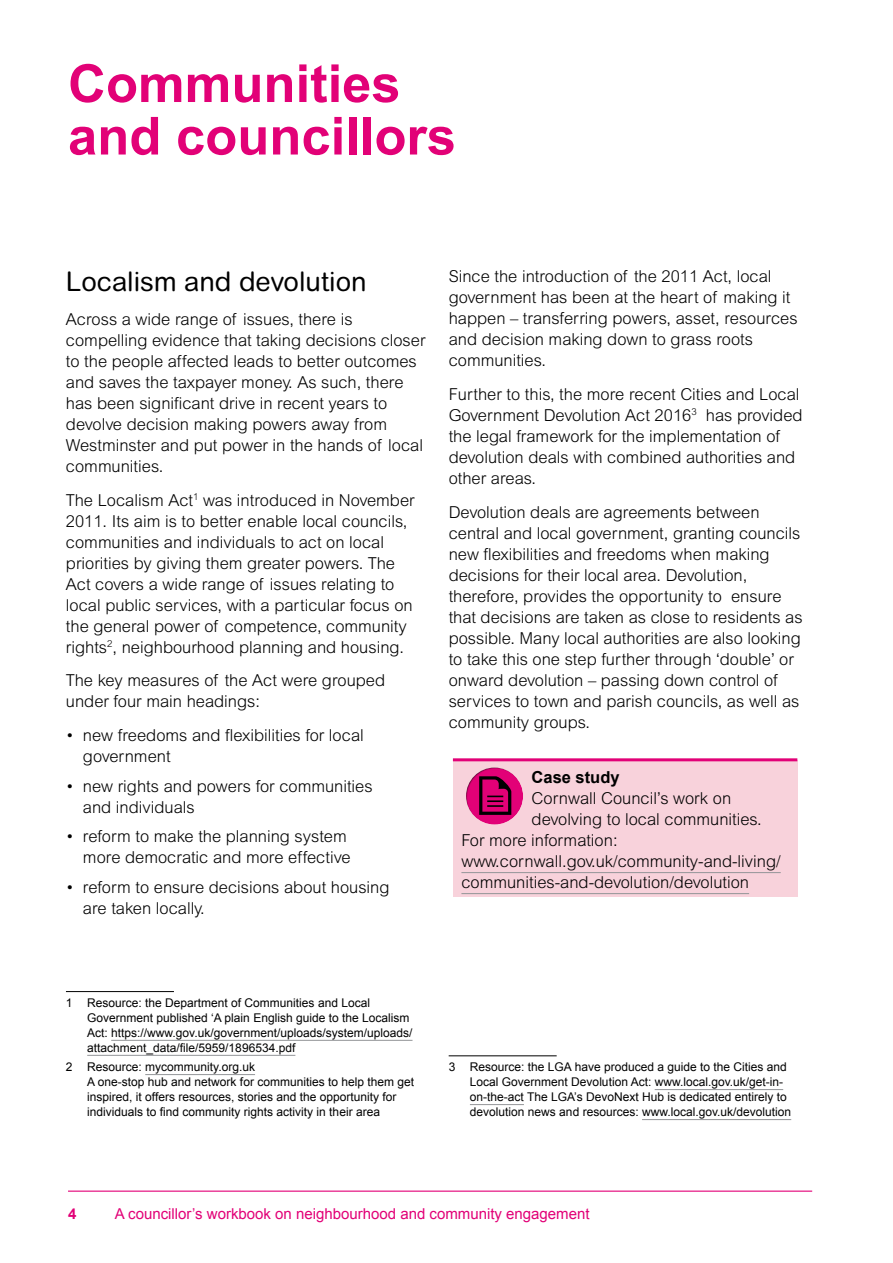
<style>
.page{position:relative;width:893px;height:1263px;background:#fff}
.page>*{position:absolute;margin:0;border:0;box-sizing:border-box;transform-origin:0 0}
.t1{font:700 52.5px/52.5px "Arial";color:#e20177}
.t2{font:27px "Arial Rounded MT";color:#000}
.t3{font:300 16.5px/21px "Arial MT Std";color:#000}
.t4{font:700 16.5px "Arial";color:#000}
.t5{font:15px "Arial";color:#e20177}
.t6{font:700 15px "Arial";color:#e20177}
.t7{font:12px/15px "Arial";color:#000}
</style>
<div class="page">
<hr style="left:68px;top:1190px;width:744px;height:2px;background:#e20177">
<hr style="left:66px;top:991px;width:108px;height:1px;background:#000">
<hr style="left:111px;top:1040px;width:301px;height:1px;background:#939598">
<hr style="left:87px;top:1055px;width:208px;height:1px;background:#939598">
<hr style="left:145px;top:1074px;width:110px;height:1px;background:#939598">
<div style="left:453px;top:760px;width:344px;height:136px;background:#f8d2db"></div>
<hr style="left:453px;top:758px;width:344px;height:3px;background:#e20177">
<hr style="left:461px;top:872px;width:320px;height:1px;background:#939598">
<hr style="left:461px;top:893px;width:288px;height:1px;background:#939598">
<div style="left:464px;top:766px;width:60px;height:60px;background:#000;opacity:.75"></div>
<svg style="left:479px;top:776px;width:32px;height:39px"></svg>
<hr style="left:449px;top:1055px;width:108px;height:1px;background:#000">
<hr style="left:655px;top:1089px;width:128px;height:1px;background:#939598">
<hr style="left:470px;top:1104px;width:54px;height:1px;background:#939598">
<hr style="left:642px;top:1119px;width:149px;height:1px;background:#939598">
<h1 class="t1" style="left:68px;top:59px;width:390px">Communities and councillors</h1>
<h2 class="t2" style="left:66px;top:266px;width:302px">Localism and devolution</h2>
<p class="t3" style="left:66px;top:308px;width:361px">Across a wide range of issues, there is compelling evidence that taking decisions closer to the people affected leads to better outcomes and saves the taxpayer money. As such, there has been significant drive in recent years to devolve decision making powers away from Westminster and put power in the hands of local communities.</p>
<p class="t3" style="left:66px;top:489px;width:350px">The Localism Act<sup>1</sup> was introduced in November 2011. Its aim is to better enable local councils, communities and individuals to act on local priorities by giving them greater powers. The Act covers a wide range of issues relating to local public services, with a particular focus on the general power of competence, community rights<sup>2</sup>, neighbourhood planning and housing.</p>
<p class="t3" style="left:66px;top:670px;width:321px">The key measures of the Act were grouped under four main headings:</p>
<p class="t3" style="left:83px;top:725px;width:282px;text-indent:-17px">• new freedoms and flexibilities for local government</p>
<p class="t3" style="left:83px;top:775px;width:291px;text-indent:-17px">• new rights and powers for communities and individuals</p>
<p class="t3" style="left:66px;top:826px;width:286px;text-align:right">• reform to make the planning system more democratic and more effective</p>
<p class="t3" style="left:83px;top:876px;width:308px;text-indent:-17px">• reform to ensure decisions about housing are taken locally.</p>
<p class="t3" style="left:449px;top:266px;width:351px">Since the introduction of the 2011 Act, local government has been at the heart of making it happen – transferring powers, asset, resources and decision making down to grass roots communities.</p>
<p class="t3" style="left:449px;top:383px;width:355px">Further to this, the more recent Cities and Local Government Devolution Act 2016<sup>3</sup> has provided the legal framework for the implementation of devolution deals with combined authorities and other areas.</p>
<p class="t3" style="left:449px;top:501px;width:355px">Devolution deals are agreements between central and local government, granting councils new flexibilities and freedoms when making decisions for their local area. Devolution, therefore, provides the opportunity to ensure that decisions are taken as close to residents as possible. Many local authorities are also looking to take this one step further through ‘double’ or onward devolution – passing down control of services to town and parish councils, as well as community groups.</p>
<p class="t4" style="left:532px;top:766px;width:90px">Case study</p>
<p class="t3" style="left:532px;top:787px;width:201px">Cornwall Council’s work on</p>
<p class="t3" style="left:532px;top:808px;width:232px">devolving to local communities.</p>
<p class="t3" style="left:461px;top:829px;width:158px">For more information:</p>
<p class="t3" style="left:461px;top:850px;width:321px">www.cornwall.gov.uk/community-and-living/</p>
<p class="t3" style="left:461px;top:871px;width:289px">communities-and-devolution/devolution</p>
<p class="t7" style="left:87px;top:995px;width:327px;text-indent:-21px">1 Resource: the Department of Communities and Local Government published ‘A plain English guide to the Localism Act: https://www.gov.uk/government/uploads/system/uploads/ attachment_data/file/5959/1896534.pdf</p>
<p class="t7" style="left:87px;top:1059px;width:328px;text-indent:-21px">2 Resource: mycommunity.org.uk<br>A one-stop hub and network for communities to help them get inspired, it offers resources, stories and the opportunity for individuals to find community rights activity in their area</p>
<p class="t7" style="left:470px;top:1059px;width:323px;text-indent:-21px">3 Resource: the LGA have produced a guide to the Cities and Local Government Devolution Act: www.local.gov.uk/get-in&shy;on-the-act The LGA’s DevoNext Hub is dedicated entirely to devolution news and resources: www.local.gov.uk/devolution</p>
<p class="t6" style="left:68px;top:1203px;width:10px">4</p>
<p class="t5" style="left:115px;top:1203px;width:476px">A councillor’s workbook on neighbourhood and community engagement</p>
</div>
